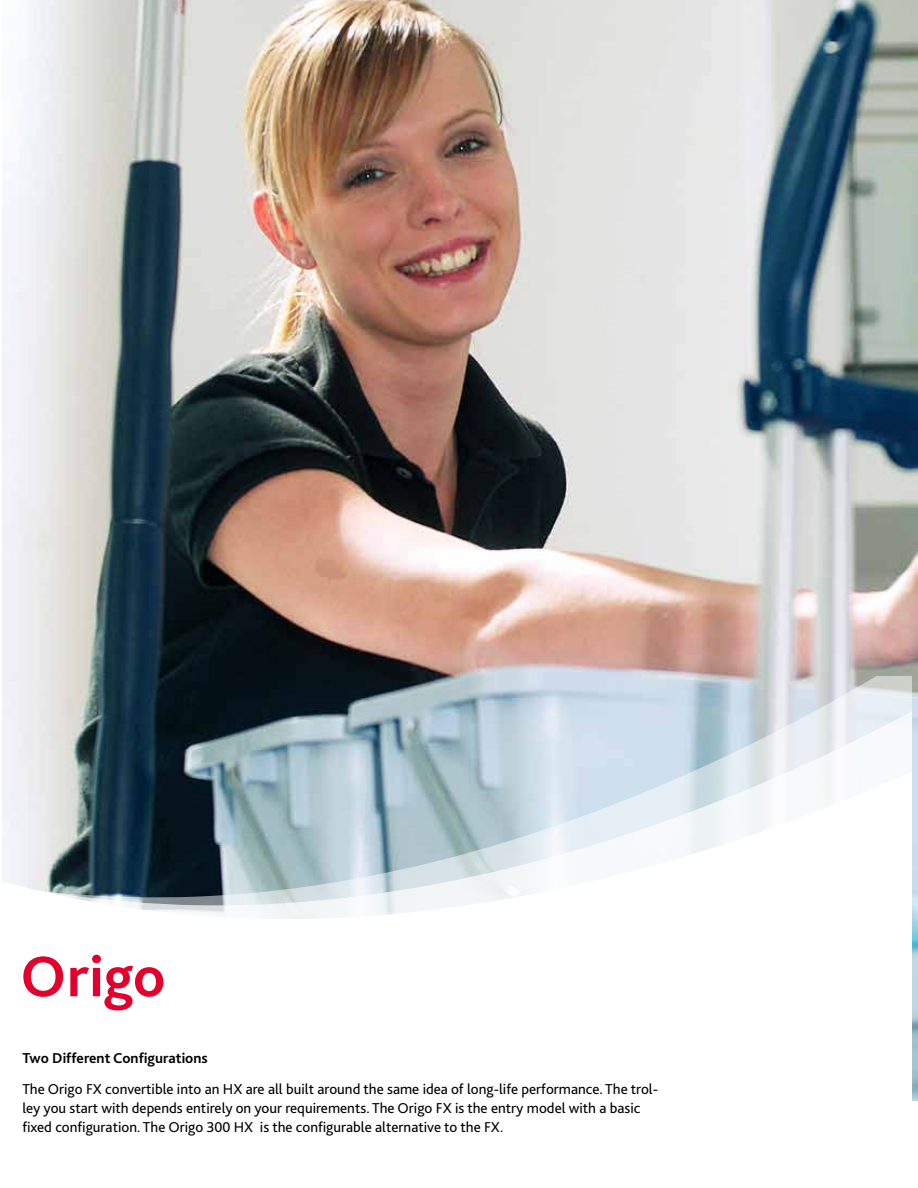
<style>
.page{position:relative;width:918px;height:1188px;background:#fff}
.page>*{position:absolute;margin:0;border:0;box-sizing:border-box;transform-origin:0 0}
.t1{font:700 60px "Bliss 2";letter-spacing:.005em;color:#e4002c}
.t2{font:15px/18.8px "Bliss 2";color:#000}
.t3{font:700 15px "Bliss 2";color:#000}
</style>
<div class="page">
<img style="left:2px;top:0;width:916px;height:1100px">
<svg style="left:2px;top:676px;width:910px;height:424px"></svg>
<h1 class="t1" style="left:20px;top:939px;width:147px">Origo</h1>
<p class="t3" style="left:22px;top:1048px;width:187px">Two Different Configurations</p>
<p class="t2" style="left:22px;top:1080px;width:637px">The Origo FX convertible into an HX are all built around the same idea of long-life performance. The trol&shy;ley you start with depends entirely on your requirements. The Origo FX is the entry model with a basic fixed configuration. The Origo 300 HX is the configurable alternative to the FX.</p>
</div>
